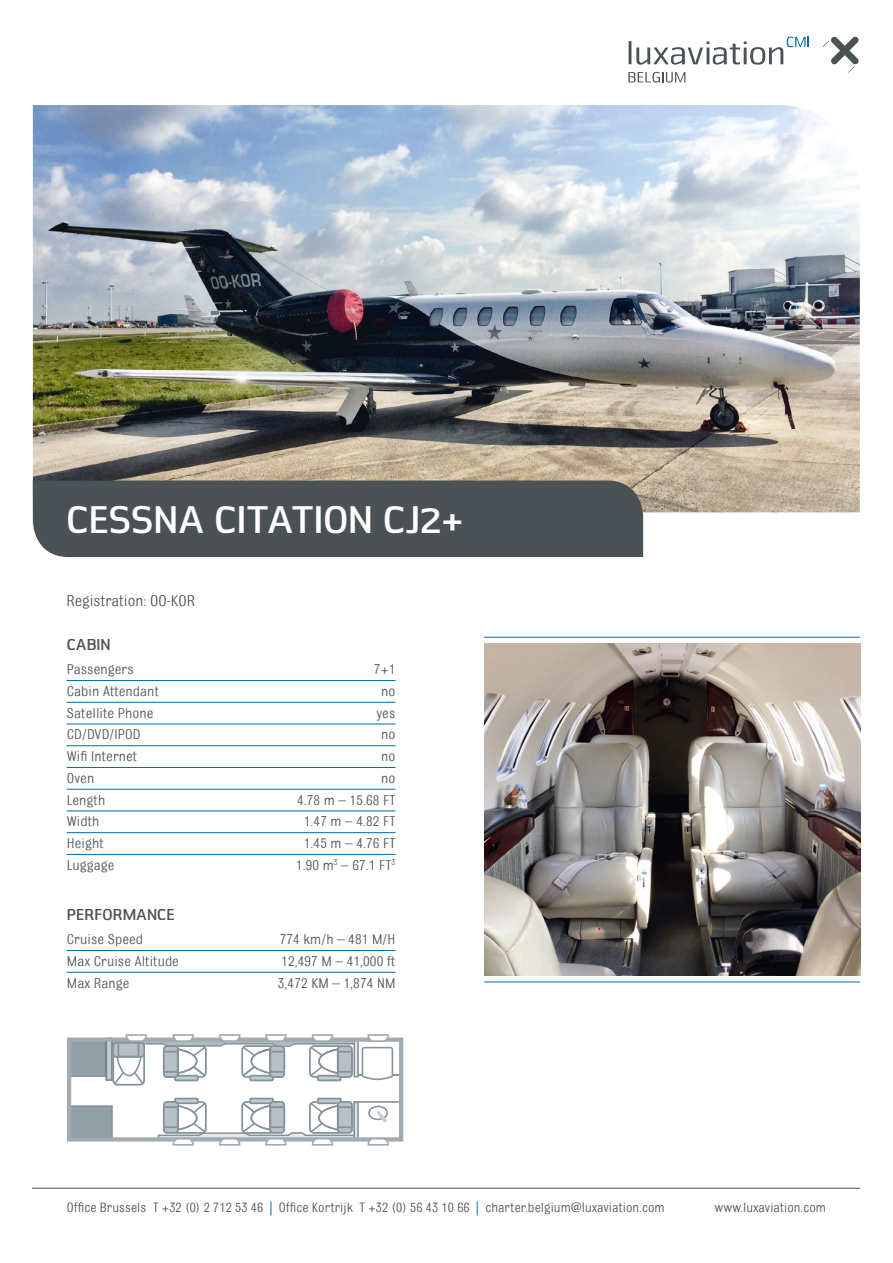
<style>
.page{position:relative;width:893px;height:1263px;background:#fff}
.page>*{position:absolute;margin:0;border:0;box-sizing:border-box;transform-origin:0 0}
.t1{font:700 40.2px "Nuri";color:#fff}
.t2{font:16.5px "Bulldog";color:#4b5255}
.t3{font:700 16.5px "Nuri";color:#4b5255}
.t4{font:15px "Bulldog";letter-spacing:.005em;color:#4b5255}
.t5{font:14.25px "Bulldog";letter-spacing:.005em;color:#4b5255}
.s1{color:#006ba9}
</style>
<div class="page">
<img style="left:33px;top:105px;width:827px;height:407px">
<img style="left:484px;top:643px;width:376px;height:332px">
<svg style="left:67px;top:1034px;width:336px;height:112px"></svg>
<hr style="left:629px;top:41px;width:2px;height:23px;background:#4b5255">
<svg style="left:823px;top:36px;width:36px;height:37px"></svg>
<svg style="left:636px;top:37px;width:173px;height:28px"></svg>
<svg style="left:628px;top:72px;width:57px;height:11px"></svg>
<hr style="left:67px;top:680px;width:328px;height:1px;background:#006ba9">
<hr style="left:67px;top:854px;width:328px;height:1px;background:#006ba9">
<hr style="left:67px;top:832px;width:328px;height:1px;background:#006ba9">
<hr style="left:67px;top:810px;width:328px;height:1px;background:#006ba9">
<hr style="left:67px;top:789px;width:328px;height:1px;background:#006ba9">
<hr style="left:67px;top:767px;width:328px;height:1px;background:#006ba9">
<hr style="left:67px;top:745px;width:328px;height:1px;background:#006ba9">
<hr style="left:67px;top:724px;width:328px;height:1px;background:#006ba9">
<hr style="left:67px;top:702px;width:328px;height:1px;background:#006ba9">
<hr style="left:67px;top:950px;width:328px;height:1px;background:#006ba9">
<hr style="left:67px;top:972px;width:328px;height:1px;background:#006ba9">
<hr style="left:32px;top:1188px;width:828px;height:1px;background:#4b5255">
<hr style="left:484px;top:637px;width:376px;height:1px;background:#006ba9">
<hr style="left:484px;top:981px;width:376px;height:1px;background:#006ba9">
<div style="left:33px;top:480px;width:610px;height:77px;background:#4b5255"></div>
<h1 class="t1" style="left:67px;top:496px;width:398px">CESSNA CITATION CJ2+</h1>
<p class="t2" style="left:67px;top:592px;width:130px">Registration: OO-KOR</p>
<p class="t3" style="left:67px;top:634px;width:45px">CABIN</p>
<p class="t4" style="left:67px;top:662px;width:68px">Passengers</p>
<p class="t4" style="left:374px;top:662px;width:23px">7+1</p>
<p class="t4" style="left:67px;top:683px;width:94px">Cabin Attendant</p>
<p class="t4" style="left:381px;top:683px;width:16px">no</p>
<p class="t4" style="left:67px;top:705px;width:88px">Satellite Phone</p>
<p class="t4" style="left:376px;top:705px;width:21px">yes</p>
<p class="t4" style="left:67px;top:727px;width:75px">CD/DVD/IPOD</p>
<p class="t4" style="left:381px;top:727px;width:16px">no</p>
<p class="t4" style="left:67px;top:749px;width:72px">Wifi Internet</p>
<p class="t4" style="left:381px;top:749px;width:16px">no</p>
<p class="t4" style="left:67px;top:770px;width:29px">Oven</p>
<p class="t4" style="left:381px;top:770px;width:16px">no</p>
<p class="t4" style="left:67px;top:792px;width:40px">Length</p>
<p class="t4" style="left:297px;top:792px;width:100px">4.78 m – 15.68 FT</p>
<p class="t4" style="left:67px;top:814px;width:34px">Width</p>
<p class="t4" style="left:304px;top:814px;width:93px">1.47 m – 4.82 FT</p>
<p class="t4" style="left:67px;top:836px;width:38px">Height</p>
<p class="t4" style="left:304px;top:836px;width:93px">1.45 m – 4.76 FT</p>
<p class="t4" style="left:67px;top:857px;width:49px">Luggage</p>
<p class="t4" style="left:296px;top:857px;width:101px">1.90 m<sup>3</sup> – 67.1 FT<sup>3</sup></p>
<p class="t3" style="left:67px;top:904px;width:109px">PERFORMANCE</p>
<p class="t4" style="left:67px;top:931px;width:78px">Cruise Speed</p>
<p class="t4" style="left:280px;top:931px;width:117px">774 km/h – 481 M/H</p>
<p class="t4" style="left:67px;top:953px;width:114px">Max Cruise Altitude</p>
<p class="t4" style="left:281px;top:953px;width:116px">12,497 M – 41,000 ft</p>
<p class="t4" style="left:67px;top:975px;width:64px">Max Range</p>
<p class="t4" style="left:278px;top:975px;width:119px">3,472 KM – 1,874 NM</p>
<p class="t5" style="left:67px;top:1200px;width:599px">Office Brussels T +32 (0) 2 712 53 46 <span class="s1">|</span> Office Kortrijk T +32 (0) 56 43 10 66 <span class="s1">|</span> charter.belgium@luxaviation.com</p>
<p class="t5" style="left:715px;top:1200px;width:113px">www.luxaviation.com</p>
</div>
